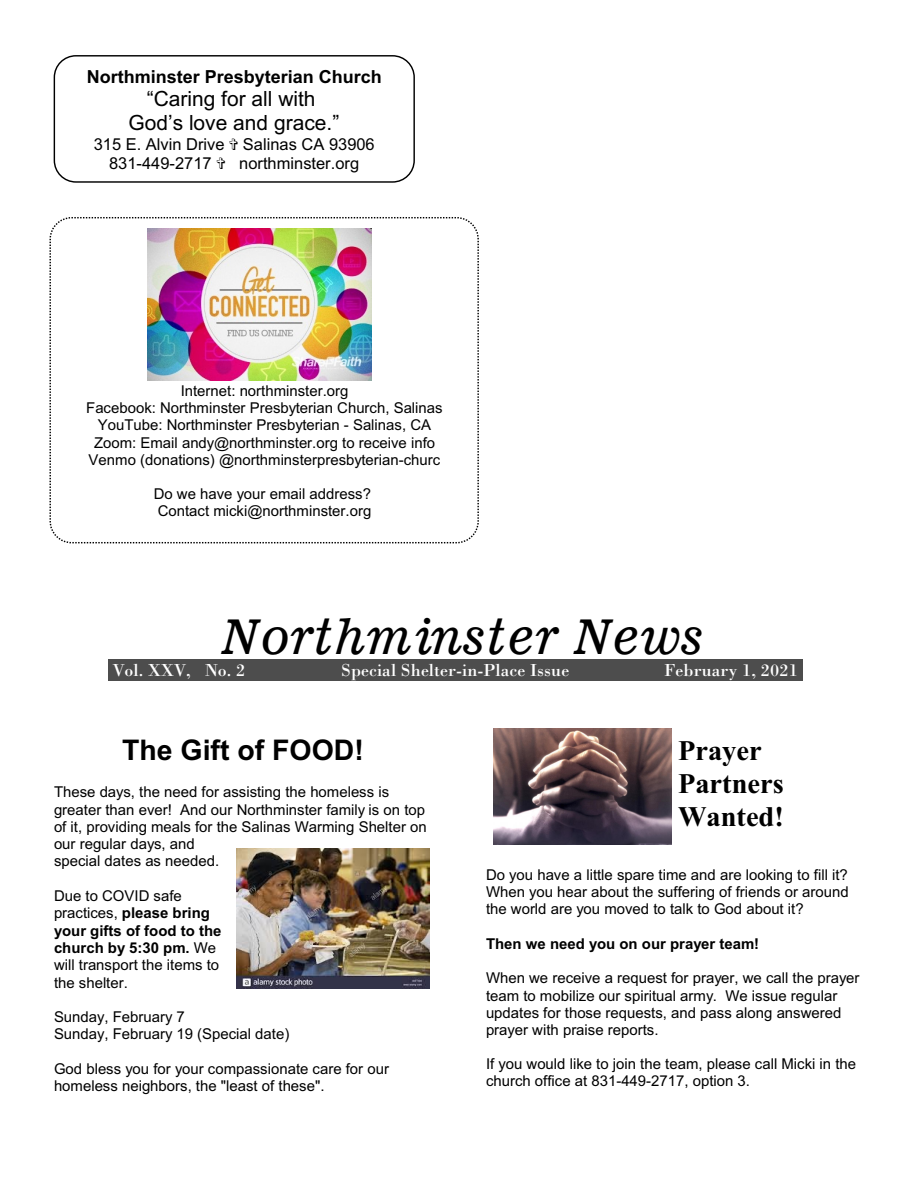
<style>
.page{position:relative;width:918px;height:1188px;background:#fff}
.page>*{position:absolute;margin:0;border:0;box-sizing:border-box;transform-origin:0 0}
.t1{font:48px "News 701 BT Roman A,Italic";letter-spacing:.025em;color:#000}
.t2{font:700 28.5px/32.7px "Times New Roman";color:#000}
.t3{font:700 28.5px "Arial";color:#000}
.t4{font:21px/24px "Arial";color:#000;text-align:center}
.t5{font:18px "Bodoni BT";letter-spacing:.005em;color:#fff}
.t6{font:700 18px "Arial";color:#000}
.t7{font:16.5px/18.9px "Arial";color:#000}
.t8{font:15px/17.2px "Arial";color:#000}
.t9{font:700 15px "Arial";color:#000}
.s1{font-weight:700}
</style>
<div class="page">
<div style="left:54px;top:55px;width:361px;height:128px;border:1px solid #000;border-radius:22px"></div>
<img style="left:148px;top:228px;width:224px;height:152px">
<img style="left:237px;top:848px;width:193px;height:141px">
<img style="left:494px;top:728px;width:177px;height:116px">
<div style="left:108px;top:659px;width:695px;height:21px;background:#4d4d4d"></div>
<p class="t6" style="left:87px;top:70px;width:296px">Northminster Presbyterian Church</p>
<h3 class="t4" style="left:129px;top:89px;width:212px">“Caring for all with<br>God’s love and grace.”</h3>
<p class="t7" style="left:109px;top:136px;width:267px;text-indent:-15px">315 E. Alvin Drive Salinas CA 93906<br>831-449-2717</p>
<p class="t7" style="left:239px;top:155px;width:121px">northminster.org</p>
<p class="t8" style="left:86px;top:383px;width:358px;text-align:center">Internet: northminster.org<br>Facebook: Northminster Presbyterian Church, Salinas YouTube: Northminster Presbyterian - Salinas, CA Zoom: Email andy@northminster.org to receive info Venmo (donations) @northminsterpresbyterian-churc</p>
<p class="t8" style="left:154px;top:487px;width:219px">Do we have your email address?<br>Contact micki@northminster.org</p>
<h1 class="t1" style="left:221px;top:617px;width:485px">Northminster News</h1>
<p class="t5" style="left:113px;top:662px;width:134px">Vol. XXV, No. 2</p>
<p class="t5" style="left:341px;top:662px;width:230px">Special Shelter-in-Place Issue</p>
<p class="t5" style="left:665px;top:662px;width:135px">February 1, 2021</p>
<h2 class="t3" style="left:122px;top:740px;width:243px">The Gift of FOOD!</h2>
<p class="t8" style="left:54px;top:785px;width:374px">These days, the need for assisting the homeless is greater than ever! And our Northminster family is on top of it, providing meals for the Salinas Warming Shelter on our regular days, and<br>special dates as needed.</p>
<p class="t8" style="left:54px;top:888px;width:169px">Due to COVID safe practices, <span class="s1">please bring your gifts of food to the church by 5:30 pm.</span> We will transport the items to the shelter.</p>
<p class="t8" style="left:54px;top:1010px;width:237px">Sunday, February 7<br>Sunday, February 19 (Special date)</p>
<p class="t8" style="left:54px;top:1061px;width:337px">God bless you for your compassionate care for our homeless neighbors, the "least of these".</p>
<h2 class="t2" style="left:678px;top:737px;width:107px">Prayer<br>Partners<br>Wanted!</h2>
<p class="t8" style="left:486px;top:867px;width:364px;text-align:justify">Do you have a little spare time and are looking to fill it?<br>When you hear about the suffering of friends or around the world are you moved to talk to God about it?</p>
<p class="t9" style="left:486px;top:938px;width:275px">Then we need you on our prayer team!</p>
<p class="t8" style="left:486px;top:971px;width:375px">When we receive a request for prayer, we call the prayer team to mobilize our spiritual army. We issue regular updates for those requests, and pass along answered prayer with praise reports.</p>
<p class="t8" style="left:486px;top:1057px;width:372px">If you would like to join the team, please call Micki in the church office at 831-449-2717, option 3.</p>
</div>
